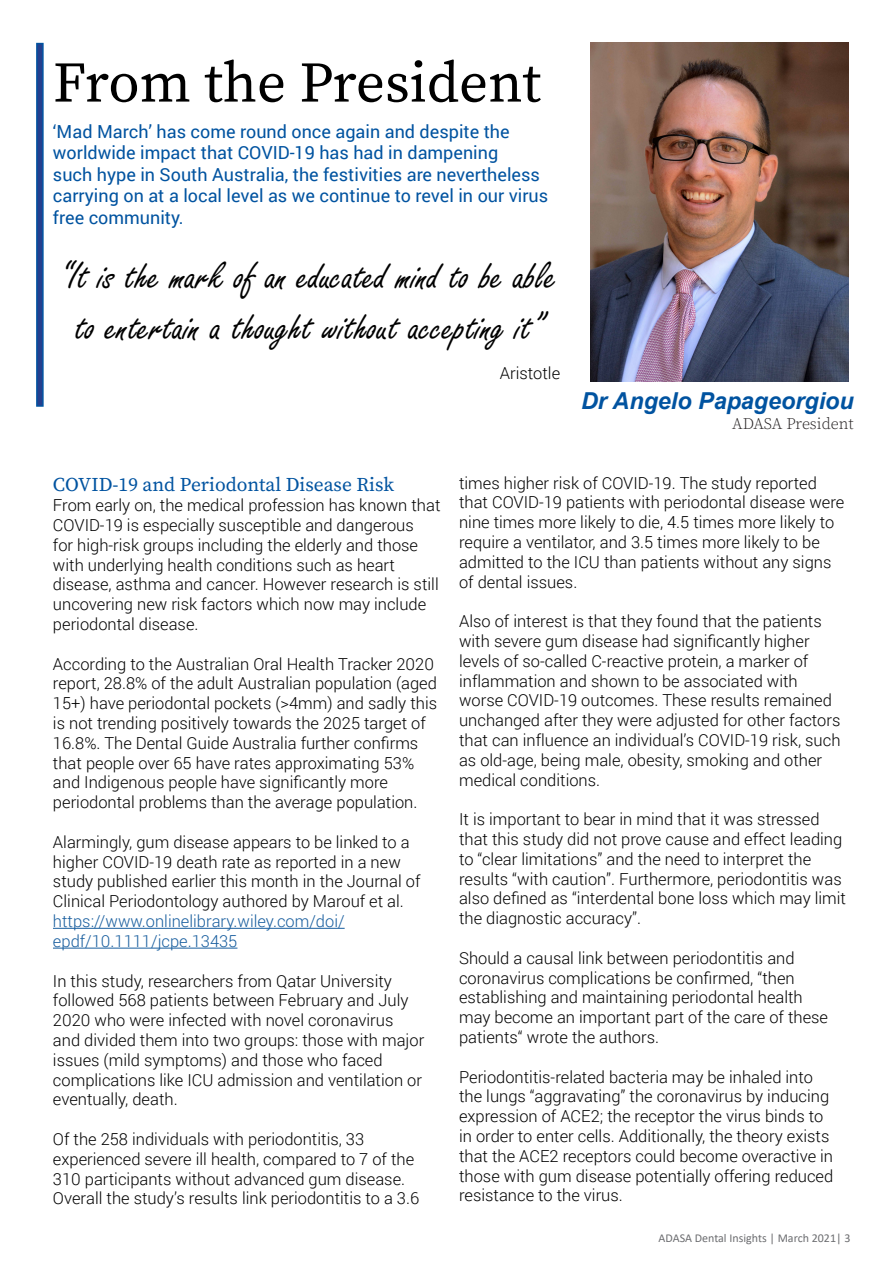
<style>
.page{position:relative;width:893px;height:1263px;background:#fff}
.page>*{position:absolute;margin:0;border:0;box-sizing:border-box;transform-origin:0 0}
.t1{font:57px "Source Serif Pro";color:#000}
.t2{font:42px/50.4px "Freestyle Script";color:#000;text-align:center}
.Body_Text_copy{font:italic 700 23.4px "Arial";color:#0153a0}
.Paragraph_Style_1{font:19.5px "Source Serif Pro";color:#0153a0}
.Body_Text_copy-2{font:18px/21.6px "Roboto";color:#0153a0}
.DI_Body_Font{font:300 16.5px/19.8px "Roboto";color:#000}
.DI_Body_Font-2{font:300 16.5px/19.8px "Roboto";color:#175d9e}
.Body_Text_copy-3{font:300 16.05px "Source Serif Pro";color:#231f20}
.t3{font:12px "Calibri";color:#6c6d70}
</style>
<div class="page">
<hr style="left:53px;top:928px;width:292px;height:1px;background:#175d9e">
<hr style="left:53px;top:948px;width:184px;height:1px;background:#175d9e">
<img style="left:591px;top:42px;width:257px;height:339px">
<svg style="left:36px;top:43px;width:8px;height:364px;background:#24529b"></svg>
<p class="t1" style="left:53px;top:44px;width:489px">From the President</p>
<p class="Body_Text_copy-2" style="left:53px;top:120px;width:497px">‘Mad March’ has come round once again and despite the worldwide impact that COVID-19 has had in dampening<br>such hype in South Australia, the festivities are nevertheless carrying on at a local level as we continue to revel in our virus free community.</p>
<p class="t2" style="left:59px;top:253px;width:499px">“It is the mark of an educated mind to be able to entertain a thought without accepting it”</p>
<p class="DI_Body_Font" style="left:500px;top:363px;width:62px">Aristotle</p>
<p class="Body_Text_copy" style="left:581px;top:386px;width:274px">Dr Angelo Papageorgiou</p>
<p class="Body_Text_copy-3" style="left:732px;top:413px;width:123px">ADASA President</p>
<p class="Paragraph_Style_1" style="left:53px;top:472px;width:342px">COVID-19 and Periodontal Disease Risk</p>
<p class="DI_Body_Font" style="left:53px;top:495px;width:389px">From early on, the medical profession has known that COVID-19 is especially susceptible and dangerous<br>for high-risk groups including the elderly and those with underlying health conditions such as heart disease, asthma and cancer. However research is still uncovering new risk factors which now may include periodontal disease.</p>
<p class="DI_Body_Font" style="left:53px;top:653px;width:386px">According to the Australian Oral Health Tracker 2020 report, 28.8% of the adult Australian population (aged 15+) have periodontal pockets (&gt;4mm) and sadly this is not trending positively towards the 2025 target of 16.8%. The Dental Guide Australia further confirms that people over 65 have rates approximating 53% and Indigenous people have significantly more periodontal problems than the average population.</p>
<p class="DI_Body_Font" style="left:53px;top:831px;width:369px">Alarmingly, gum disease appears to be linked to a higher COVID-19 death rate as reported in a new study published earlier this month in the Journal of Clinical Periodontology authored by Marouf et al.</p>
<p class="DI_Body_Font-2" style="left:53px;top:911px;width:293px">https://www.onlinelibrary.wiley.com/doi/ epdf/10.1111/jcpe.13435</p>
<p class="DI_Body_Font" style="left:53px;top:970px;width:373px">In this study, researchers from Qatar University followed 568 patients between February and July 2020 who were infected with novel coronavirus and divided them into two groups: those with major issues (mild symptoms) and those who faced complications like ICU admission and ventilation or eventually, death.</p>
<p class="DI_Body_Font" style="left:53px;top:1128px;width:368px">Of the 258 individuals with periodontitis, 33 experienced severe ill health, compared to 7 of the 310 participants without advanced gum disease.<br>Overall the study’s results link periodontitis to a 3.6</p>
<p class="DI_Body_Font" style="left:459px;top:472px;width:387px">times higher risk of COVID-19. The study reported that COVID-19 patients with periodontal disease were nine times more likely to die, 4.5 times more likely to require a ventilator, and 3.5 times more likely to be admitted to the ICU than patients without any signs of dental issues.</p>
<p class="DI_Body_Font" style="left:459px;top:611px;width:383px">Also of interest is that they found that the patients with severe gum disease had significantly higher levels of so-called C-reactive protein, a marker of inflammation and shown to be associated with worse COVID-19 outcomes. These results remained unchanged after they were adjusted for other factors that can influence an individual’s COVID-19 risk, such as old-age, being male, obesity, smoking and other medical conditions.</p>
<p class="DI_Body_Font" style="left:459px;top:809px;width:388px">It is important to bear in mind that it was stressed that this study did not prove cause and effect leading to “clear limitations” and the need to interpret the results “with caution”. Furthermore, periodontitis was also defined as “interdental bone loss which may limit the diagnostic accuracy”.</p>
<p class="DI_Body_Font" style="left:459px;top:947px;width:371px">Should a causal link between periodontitis and coronavirus complications be confirmed, “then establishing and maintaining periodontal health may become an important part of the care of these patients“ wrote the authors.</p>
<p class="DI_Body_Font" style="left:459px;top:1066px;width:376px">Periodontitis-related bacteria may be inhaled into the lungs “aggravating” the coronavirus by inducing expression of ACE2; the receptor the virus binds to in order to enter cells. Additionally, the theory exists that the ACE2 receptors could become overactive in those with gum disease potentially offering reduced resistance to the virus.</p>
<p class="t3" style="left:659px;top:1230px;width:193px">ADASA Dental Insights | March 2021| 3</p>
</div>
